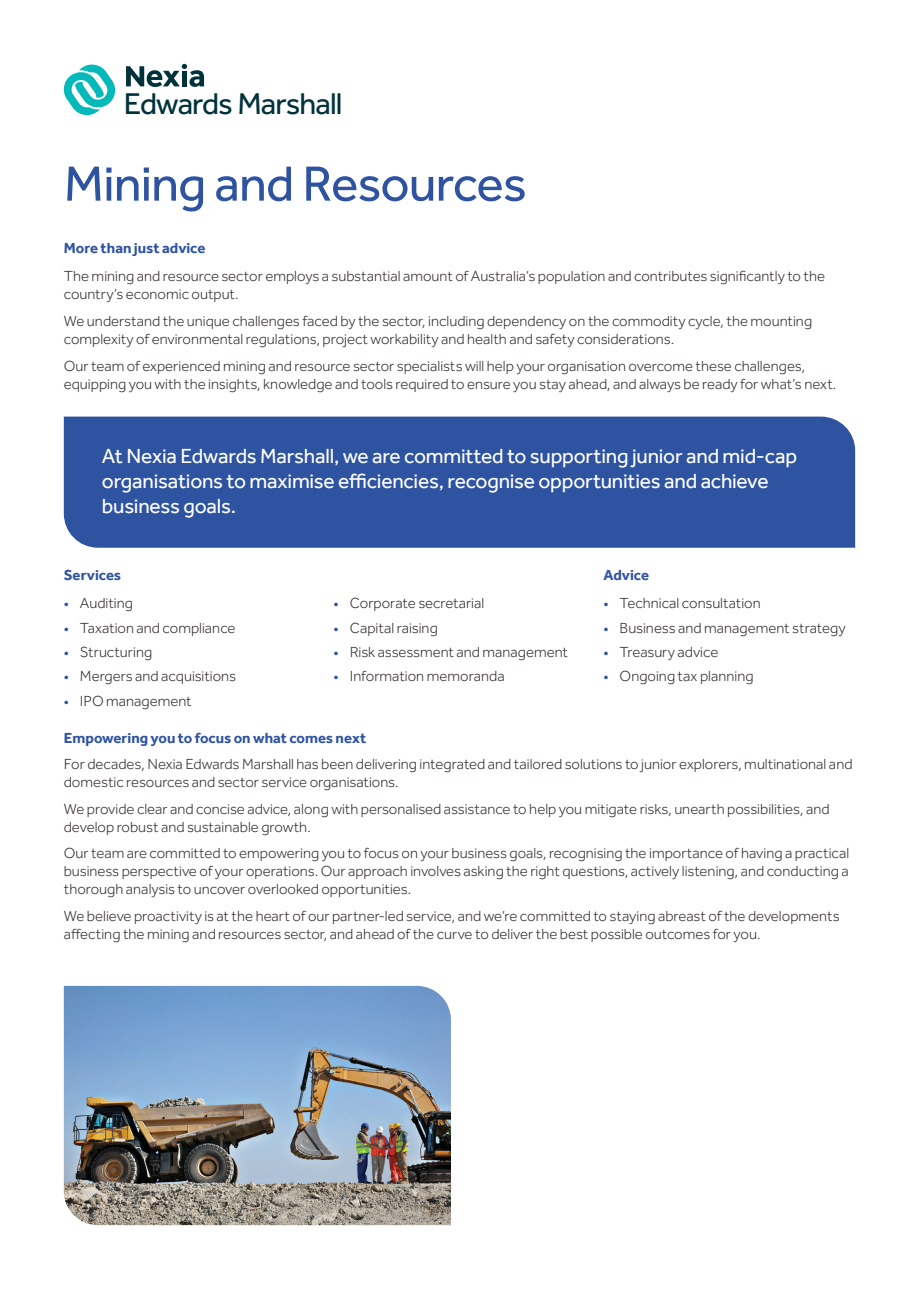
<style>
.page{position:relative;width:919px;height:1289px;background:#fff}
.page>*{position:absolute;margin:0;border:0;box-sizing:border-box;transform-origin:0 0}
.t1{font:51px "Effra";letter-spacing:-.015em;color:#2e53a1}
.t2{font:31.05px "Nexia Effra";letter-spacing:-.03em;color:#00323c}
.t3{font:21px/25.2px "Effra";letter-spacing:-.01em;color:#fff}
.bullet_style_2{font:300 15px/18px "Effra CC";color:#352e2c}
.t4{font:700 15px "Effra";color:#2e53a1}
.s1{font-family:"Effra";font-weight:400;font-size:14.25px;color:#2e53a1}
</style>
<div class="page">
<div style="left:64px;top:416px;width:791px;height:131px;background:#2e53a1"></div>
<img style="left:64px;top:985px;width:387px;height:240px">
<svg style="left:64px;top:64px;width:52px;height:52px"></svg>
<svg style="left:126px;top:64px;width:78px;height:23px"></svg>
<p class="t2" style="left:124px;top:85px;width:220px">Edwards Marshall</p>
<p class="t1" style="left:64px;top:153px;width:464px">Mining and Resources</p>
<p class="t4" style="left:64px;top:239px;width:143px">More than just advice</p>
<p class="bullet_style_2" style="left:64px;top:268px;width:762px">The mining and resource sector employs a substantial amount of Australia’s population and contributes significantly to the country’s economic output.</p>
<p class="bullet_style_2" style="left:64px;top:313px;width:749px">We understand the unique challenges faced by the sector, including dependency on the commodity cycle, the mounting complexity of environmental regulations, project workability and health and safety considerations.</p>
<p class="bullet_style_2" style="left:64px;top:359px;width:774px">Our team of experienced mining and resource sector specialists will help your organisation overcome these challenges, equipping you with the insights, knowledge and tools required to ensure you stay ahead, and always be ready for what’s next.</p>
<p class="t3" style="left:102px;top:443px;width:696px">At Nexia Edwards Marshall, we are committed to supporting junior and mid-cap organisations to maximise efficiencies, recognise opportunities and achieve business goals.</p>
<p class="t4" style="left:64px;top:566px;width:59px">Services</p>
<p class="t4" style="left:603px;top:566px;width:47px">Advice</p>
<p class="bullet_style_2" style="left:64px;top:596px;width:71px"><span class="s1">•</span> Auditing</p>
<p class="bullet_style_2" style="left:64px;top:620px;width:173px"><span class="s1">•</span> Taxation and compliance</p>
<p class="bullet_style_2" style="left:64px;top:644px;width:90px"><span class="s1">•</span> Structuring</p>
<p class="bullet_style_2" style="left:64px;top:669px;width:174px"><span class="s1">•</span> Mergers and acquisitions</p>
<p class="bullet_style_2" style="left:64px;top:693px;width:129px"><span class="s1">•</span> IPO management</p>
<p class="bullet_style_2" style="left:333px;top:596px;width:152px"><span class="s1">•</span> Corporate secretarial</p>
<p class="bullet_style_2" style="left:333px;top:620px;width:106px"><span class="s1">•</span> Capital raising</p>
<p class="bullet_style_2" style="left:333px;top:644px;width:236px"><span class="s1">•</span> Risk assessment and management</p>
<p class="bullet_style_2" style="left:333px;top:669px;width:173px"><span class="s1">•</span> Information memoranda</p>
<p class="bullet_style_2" style="left:603px;top:596px;width:159px"><span class="s1">•</span> Technical consultation</p>
<p class="bullet_style_2" style="left:603px;top:620px;width:244px"><span class="s1">•</span> Business and management strategy</p>
<p class="bullet_style_2" style="left:603px;top:644px;width:116px"><span class="s1">•</span> Treasury advice</p>
<p class="bullet_style_2" style="left:603px;top:669px;width:152px"><span class="s1">•</span> Ongoing tax planning</p>
<p class="t4" style="left:64px;top:728px;width:304px">Empowering you to focus on what comes next</p>
<p class="bullet_style_2" style="left:64px;top:756px;width:790px">For decades, Nexia Edwards Marshall has been delivering integrated and tailored solutions to junior explorers, multinational and domestic resources and sector service organisations.</p>
<p class="bullet_style_2" style="left:64px;top:801px;width:767px">We provide clear and concise advice, along with personalised assistance to help you mitigate risks, unearth possibilities, and develop robust and sustainable growth.</p>
<p class="bullet_style_2" style="left:64px;top:845px;width:786px;text-align:justify">Our team are committed to empowering you to focus on your business goals, recognising the importance of having a practical business perspective of your operations. Our approach involves asking the right questions, actively listening, and conducting a thorough analysis to uncover overlooked opportunities.</p>
<p class="bullet_style_2" style="left:64px;top:908px;width:777px">We believe proactivity is at the heart of our partner-led service, and we’re committed to staying abreast of the developments affecting the mining and resources sector, and ahead of the curve to deliver the best possible outcomes for you.</p>
</div>
